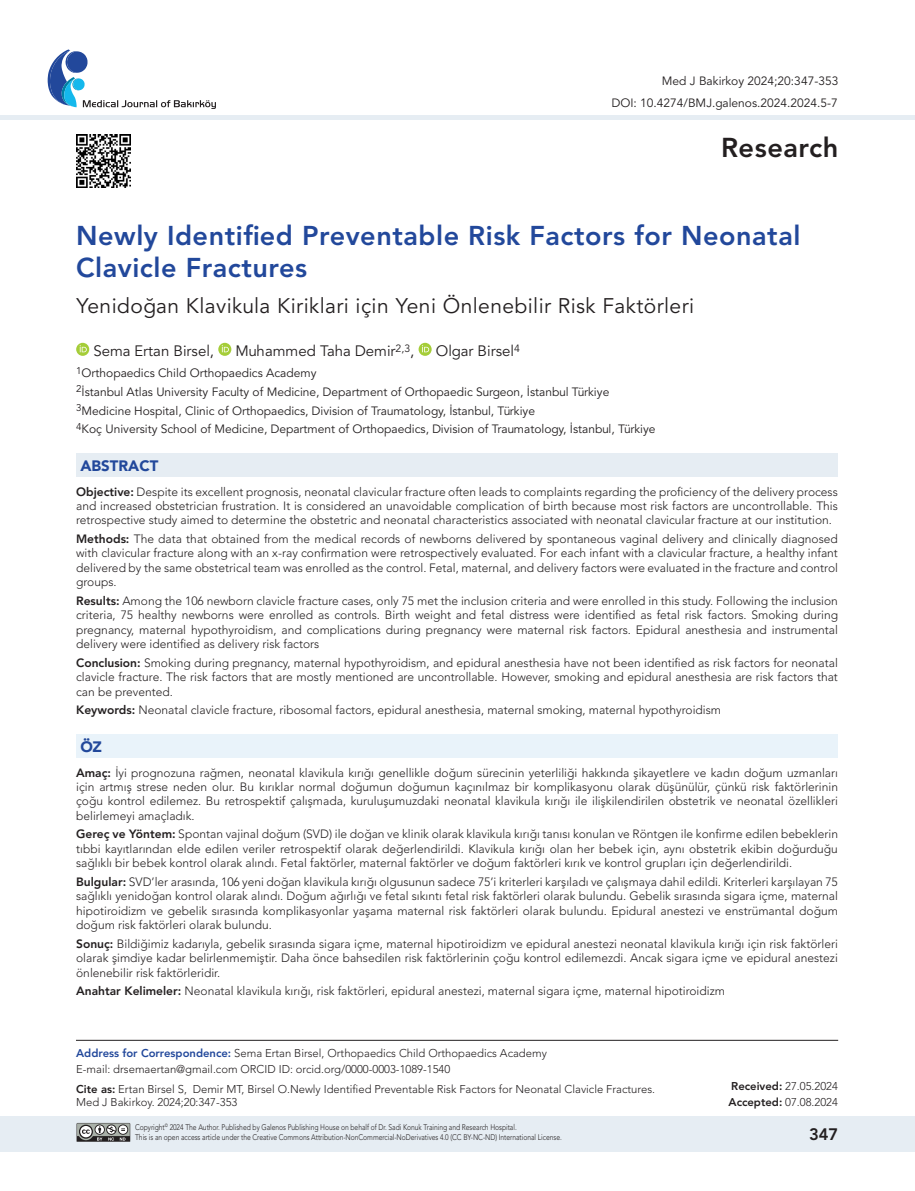
<style>
.page{position:relative;width:915px;height:1191px;background:#fff}
.page>*{position:absolute;margin:0;border:0;box-sizing:border-box;transform-origin:0 0}
.t1{font:800 27.15px "Avenir LT Std";letter-spacing:.02em;color:#231f20}
.BAŞLIK_BÜYÜK{font:800 27px/32.4px "Avenir LT Std";letter-spacing:.02em;color:#22489b}
.ANA_BAŞLIK_2{font:21px "Avenir LT Std";letter-spacing:.02em;color:#231f20}
.t2{font:800 16.5px "Avenir LT Std";color:#231f20}
.YAZARLAR{font:15px "Avenir LT Std";color:#231f20}
.başlık_iç{font:900 15px "Avenir LT Std";color:#22489b}
.ÖZET{font:300 12px/14.4px "Avenir LT Std";color:#231f20;text-align:justify}
.KURUMLAR{font:12px "Avenir LT Std";color:#231f20}
.DOİ{font:12px "Avenir LT Std";color:#231f20}
.sayfa_no{font:12px "Avenir LT Std";color:#231f20}
.YAZISMA{font:300 11.25px "Avenir LT Std";color:#231f20}
.CITE{font:300 11.25px/13.5px "Avenir LT Std";color:#231f20}
.RECEIVED{font:300 11.25px "Avenir LT Std";color:#231f20}
.t3{font:300 8.1px/10.5px "Avenir LT Std";letter-spacing:-.005em;color:#231f20;scale:.83 1}
.s1{font-weight:800}
.s2{font-weight:800;color:#22489b}
</style>
<div class="page">
<hr style="left:0;top:115px;width:914px;height:4px;background:#e6edf3">
<svg style="left:48px;top:49px;width:168px;height:60px"></svg>
<div style="left:0;top:1116px;width:914px;height:35px;background:#e6edf3"></div>
<svg style="left:77px;top:1123px;width:53px;height:18px"></svg>
<div style="left:76px;top:453px;width:761px;height:24px;background:#e6edf3"></div>
<div style="left:76px;top:734px;width:761px;height:24px;background:#e9f3fa"></div>
<hr style="left:76px;top:1040px;width:761px;height:1px;background:#231f20">
<svg style="left:76px;top:343px;width:13px;height:13px"></svg>
<svg style="left:80px;top:345px;width:7px;height:7px"></svg>
<svg style="left:218px;top:343px;width:13px;height:13px"></svg>
<svg style="left:222px;top:345px;width:7px;height:7px"></svg>
<svg style="left:418px;top:343px;width:13px;height:13px"></svg>
<svg style="left:422px;top:345px;width:7px;height:7px"></svg>
<img style="left:77px;top:134px;width:53px;height:54px">
<p class="sayfa_no" style="left:661px;top:74px;width:178px">Med J Bakirkoy 2024;20:347-353</p>
<p class="DOİ" style="left:611px;top:96px;width:228px">DOI: 10.4274/BMJ.galenos.2024.2024.5-7</p>
<h1 class="t1" style="left:720px;top:131px;width:119px">Research</h1>
<p class="BAŞLIK_BÜYÜK" style="left:76px;top:219px;width:725px">Newly Identified Preventable Risk Factors for Neonatal<br>Clavicle Fractures</p>
<p class="ANA_BAŞLIK_2" style="left:76px;top:294px;width:619px">Yenidoğan Klavikula Kiriklari için Yeni Önlenebilir Risk Faktörleri</p>
<p class="YAZARLAR" style="left:93px;top:342px;width:122px">Sema Ertan Birsel,</p>
<p class="YAZARLAR" style="left:235px;top:342px;width:180px">Muhammed Taha Demir<sup>2,3</sup>,</p>
<p class="YAZARLAR" style="left:435px;top:342px;width:85px">Olgar Birsel<sup>4</sup></p>
<p class="KURUMLAR" style="left:76px;top:366px;width:242px"><sup>1</sup>Orthopaedics Child Orthopaedics Academy</p>
<p class="KURUMLAR" style="left:76px;top:385px;width:534px"><sup>2</sup>İstanbul Atlas University Faculty of Medicine, Department of Orthopaedic Surgeon, İstanbul Türkiye</p>
<p class="KURUMLAR" style="left:76px;top:403px;width:460px"><sup>3</sup>Medicine Hospital, Clinic of Orthopaedics, Division of Traumatology, İstanbul, Türkiye</p>
<p class="KURUMLAR" style="left:76px;top:422px;width:580px"><sup>4</sup>Koç University School of Medicine, Department of Orthopaedics, Division of Traumatology, İstanbul, Türkiye</p>
<p class="başlık_iç" style="left:80px;top:456px;width:79px">ABSTRACT</p>
<p class="ÖZET" style="left:76px;top:484px;width:763px"><span class="s1">Objective:</span> Despite its excellent prognosis, neonatal clavicular fracture often leads to complaints regarding the proficiency of the delivery process and increased obstetrician frustration. It is considered an unavoidable complication of birth because most risk factors are uncontrollable. This retrospective study aimed to determine the obstetric and neonatal characteristics associated with neonatal clavicular fracture at our institution.</p>
<p class="ÖZET" style="left:76px;top:532px;width:763px"><span class="s1">Methods:</span> The data that obtained from the medical records of newborns delivered by spontaneous vaginal delivery and clinically diagnosed with clavicular fracture along with an x-ray confirmation were retrospectively evaluated. For each infant with a clavicular fracture, a healthy infant delivered by the same obstetrical team was enrolled as the control. Fetal, maternal, and delivery factors were evaluated in the fracture and control groups.</p>
<p class="ÖZET" style="left:76px;top:593px;width:763px"><span class="s1">Results:</span> Among the 106 newborn clavicle fracture cases, only 75 met the inclusion criteria and were enrolled in this study. Following the inclusion criteria, 75 healthy newborns were enrolled as controls. Birth weight and fetal distress were identified as fetal risk factors. Smoking during pregnancy, maternal hypothyroidism, and complications during pregnancy were maternal risk factors. Epidural anesthesia and instrumental delivery were identified as delivery risk factors</p>
<p class="ÖZET" style="left:76px;top:655px;width:763px"><span class="s1">Conclusion:</span> Smoking during pregnancy, maternal hypothyroidism, and epidural anesthesia have not been identified as risk factors for neonatal clavicle fracture. The risk factors that are mostly mentioned are uncontrollable. However, smoking and epidural anesthesia are risk factors that can be prevented.</p>
<p class="ÖZET" style="left:76px;top:703px;width:646px"><span class="s1">Keywords:</span> Neonatal clavicle fracture, ribosomal factors, epidural anesthesia, maternal smoking, maternal hypothyroidism</p>
<p class="başlık_iç" style="left:80px;top:737px;width:23px">ÖZ</p>
<p class="ÖZET" style="left:76px;top:765px;width:763px"><span class="s1">Amaç:</span> İyi prognozuna rağmen, neonatal klavikula kırığı genellikle doğum sürecinin yeterliliği hakkında şikayetlere ve kadın doğum uzmanları için artmış strese neden olur. Bu kırıklar normal doğumun doğumun kaçınılmaz bir komplikasyonu olarak düşünülür, çünkü risk faktörlerinin çoğu kontrol edilemez. Bu retrospektif çalışmada, kuruluşumuzdaki neonatal klavikula kırığı ile ilişkilendirilen obstetrik ve neonatal özellikleri belirlemeyi amaçladık.</p>
<p class="ÖZET" style="left:76px;top:827px;width:763px"><span class="s1">Gereç ve Yöntem:</span> Spontan vajinal doğum (SVD) ile doğan ve klinik olarak klavikula kırığı tanısı konulan ve Röntgen ile konfirme edilen bebeklerin tıbbi kayıtlarından elde edilen veriler retrospektif olarak değerlendirildi. Klavikula kırığı olan her bebek için, aynı obstetrik ekibin doğurduğu sağlıklı bir bebek kontrol olarak alındı. Fetal faktörler, maternal faktörler ve doğum faktörleri kırık ve kontrol grupları için değerlendirildi.</p>
<p class="ÖZET" style="left:76px;top:874px;width:763px"><span class="s1">Bulgular:</span> SVD’ler arasında, 106 yeni doğan klavikula kırığı olgusunun sadece 75’i kriterleri karşıladı ve çalışmaya dahil edildi. Kriterleri karşılayan 75 sağlıklı yenidoğan kontrol olarak alındı. Doğum ağırlığı ve fetal sıkıntı fetal risk faktörleri olarak bulundu. Gebelik sırasında sigara içme, maternal hipotiroidizm ve gebelik sırasında komplikasyonlar yaşama maternal risk faktörleri olarak bulundu. Epidural anestezi ve enstrümantal doğum doğum risk faktörleri olarak bulundu.</p>
<p class="ÖZET" style="left:76px;top:936px;width:763px"><span class="s1">Sonuç:</span> Bildiğimiz kadarıyla, gebelik sırasında sigara içme, maternal hipotiroidizm ve epidural anestezi neonatal klavikula kırığı için risk faktörleri olarak şimdiye kadar belirlenmemiştir. Daha önce bahsedilen risk faktörlerinin çoğu kontrol edilemezdi. Ancak sigara içme ve epidural anestezi önlenebilir risk faktörleridir.</p>
<p class="ÖZET" style="left:76px;top:984px;width:650px"><span class="s1">Anahtar Kelimeler:</span> Neonatal klavikula kırığı, risk faktörleri, epidural anestezi, maternal sigara içme, maternal hipotiroidizm</p>
<p class="YAZISMA" style="left:76px;top:1046px;width:472px"><span class="s2">Address for Correspondence:</span> Sema Ertan Birsel, Orthopaedics Child Orthopaedics Academy</p>
<p class="YAZISMA" style="left:76px;top:1062px;width:375px">E-mail: drsemaertan@gmail.com ORCID ID: orcid.org/0000-0003-1089-1540</p>
<p class="CITE" style="left:76px;top:1082px;width:580px"><span class="s1">Cite as:</span> Ertan Birsel S, Demir MT, Birsel O.Newly Identified Preventable Risk Factors for Neonatal Clavicle Fractures.<br>Med J Bakirkoy. 2024;20:347-353</p>
<p class="RECEIVED" style="left:731px;top:1079px;width:108px"><span class="s1">Received:</span> 27.05.2024</p>
<p class="RECEIVED" style="left:728px;top:1095px;width:111px"><span class="s1">Accepted:</span> 07.08.2024</p>
<p class="t3" style="left:135px;top:1121px;width:515px">Copyright<sup>©</sup> 2024 The Author. Published by Galenos Publishing House on behalf of Dr. Sadi Konuk Training and Research Hospital.<br>This is an open access article under the Creative Commons Attribution-NonCommercial-NoDerivatives 4.0 (CC BY-NC-ND) International License.</p>
<h3 class="t2" style="left:808px;top:1124px;width:31px">347</h3>
</div>
